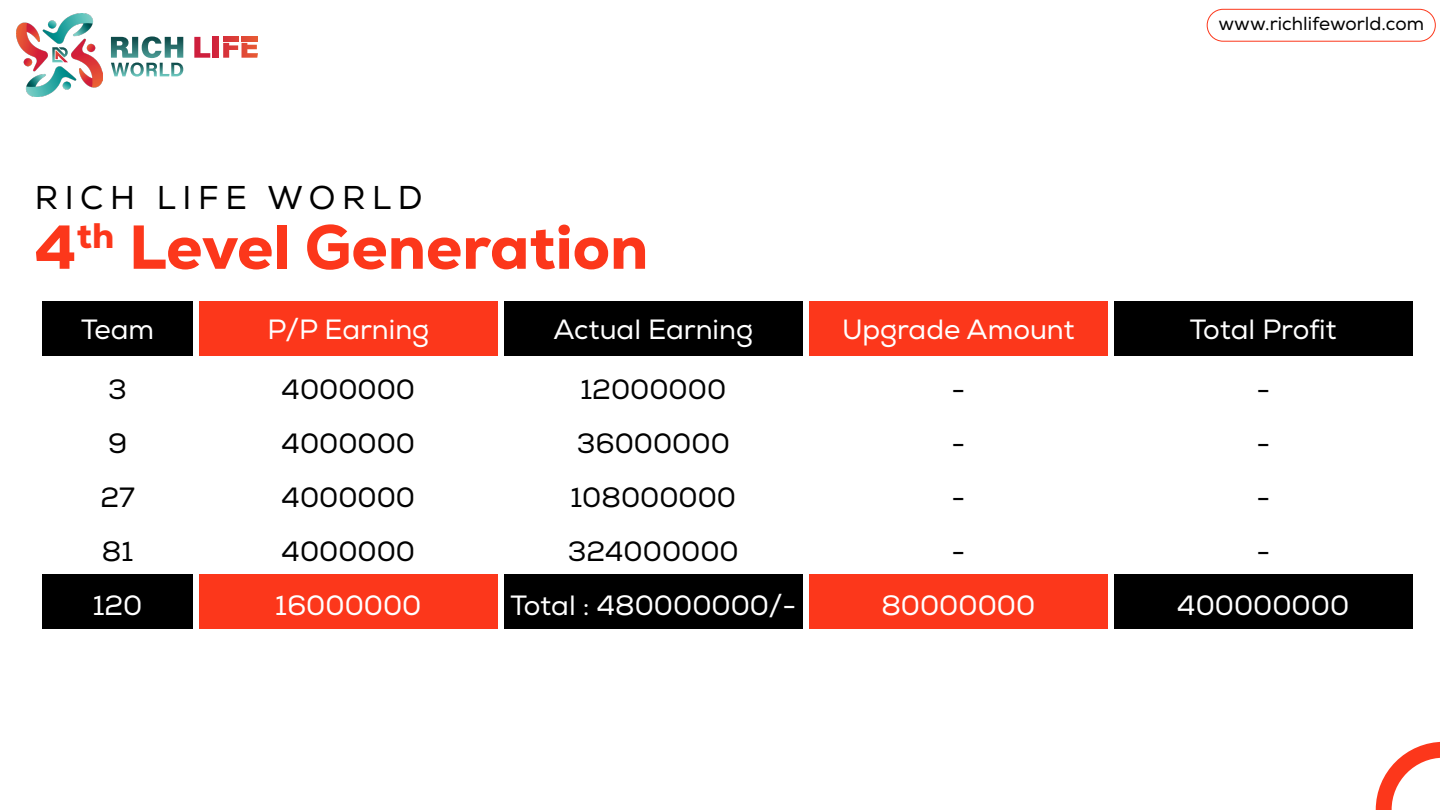
<style>
.page{position:relative;width:1440px;height:810px;background:#fff}
.page>*{position:absolute;margin:0;border:0;box-sizing:border-box;transform-origin:0 0}
.t1{font:800 61.9px "Nexa";color:#fc371b}
.t2{font:32.9px "Nexa";letter-spacing:.2em;color:#000}
.t3{font:27.8px "Nexa";color:#fff}
.t4{font:27.8px/54px "Nexa";color:#020202;text-align:justify}
.t5{font:18.8px "Nexa";color:#000}
</style>
<div class="page">
<svg style="left:1376px;top:742px;width:64px;height:68px"></svg>
<img style="left:16px;top:13px;width:86px;height:83px">
<svg style="left:111px;top:36px;width:72px;height:41px"></svg>
<svg style="left:194px;top:37px;width:16px;height:21px"></svg>
<div style="left:213px;top:37px;width:6px;height:21px;background:#d1253c"></div>
<hr style="left:223px;top:37px;width:16px;height:4px;background:#d93939">
<hr style="left:242px;top:37px;width:15px;height:4px;background:#e35035">
<svg style="left:223px;top:43px;width:35px;height:15px"></svg>
<svg style="left:52px;top:47px;width:16px;height:15px"></svg>
<div style="left:1207px;top:9px;width:229px;height:33px;border:1px solid #fc371b;border-radius:16px"></div>
<div style="left:42px;top:301px;width:151px;height:54px;background:#000"></div>
<div style="left:199px;top:301px;width:299px;height:54px;background:#fc371b"></div>
<div style="left:504px;top:301px;width:299px;height:54px;background:#000"></div>
<div style="left:809px;top:301px;width:299px;height:54px;background:#fc371b"></div>
<div style="left:1114px;top:301px;width:299px;height:54px;background:#000"></div>
<div style="left:42px;top:575px;width:151px;height:54px;background:#000"></div>
<div style="left:199px;top:575px;width:299px;height:54px;background:#fc371b"></div>
<div style="left:504px;top:575px;width:299px;height:54px;background:#000"></div>
<div style="left:809px;top:575px;width:299px;height:54px;background:#fc371b"></div>
<div style="left:1114px;top:575px;width:299px;height:54px;background:#000"></div>
<p class="t2" style="left:35px;top:178px;width:389px">RICH LIFE WORLD</p>
<h1 class="t1" style="left:35px;top:207px;width:615px">4<sup>th</sup> Level Generation</h1>
<p class="t5" style="left:1218px;top:13px;width:207px">www.richlifeworld.com</p>
<p class="t3" style="left:81px;top:313px;width:75px">Team</p>
<p class="t4" style="left:100px;top:363px;width:36px;text-align:left">3<br>9<br>27<br>81</p>
<p class="t3" style="left:93px;top:588px;width:51px">120</p>
<p class="t3" style="left:267px;top:313px;width:163px">P/P Earning</p>
<p class="t3" style="left:554px;top:313px;width:201px">Actual Earning</p>
<p class="t3" style="left:842px;top:313px;width:234px">Upgrade Amount</p>
<p class="t3" style="left:1190px;top:313px;width:148px">Total Profit</p>
<p class="t4" style="left:282px;top:363px;width:135px">4000000<br>4000000<br>4000000<br>4000000</p>
<p class="t3" style="left:275px;top:588px;width:148px">16000000</p>
<p class="t4" style="left:568px;top:363px;width:172px;text-align:center">12000000<br>36000000<br>108000000<br>324000000</p>
<p class="t3" style="left:510px;top:588px;width:287px">Total : 480000000/-</p>
<p class="t4" style="left:951px;top:363px;width:15px">- - - -</p>
<p class="t3" style="left:881px;top:588px;width:155px">80000000</p>
<p class="t4" style="left:1256px;top:363px;width:15px">- - - -</p>
<p class="t3" style="left:1177px;top:588px;width:173px">400000000</p>
</div>
